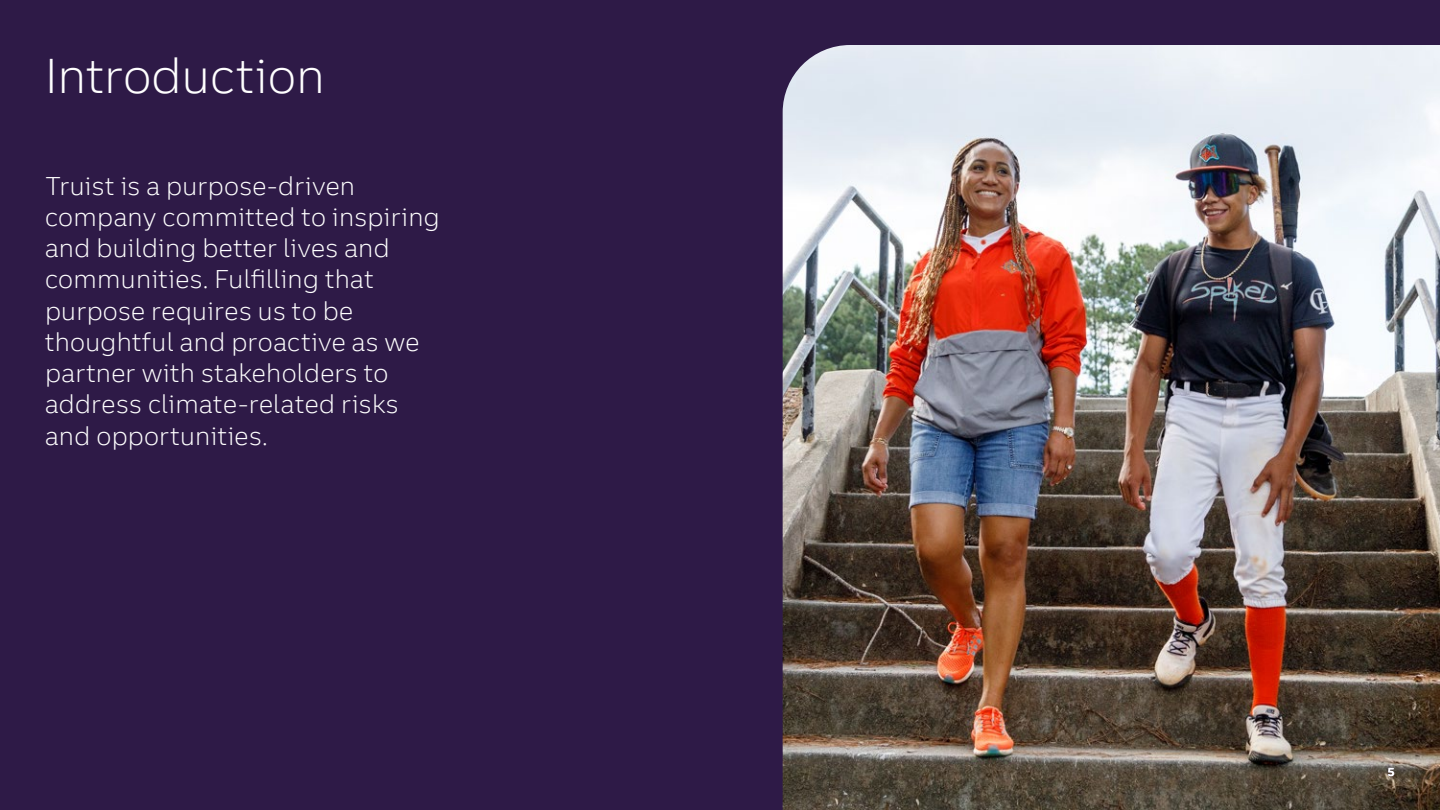
<style>
.page{position:relative;width:1440px;height:810px;background:#2e1a47}
.page>*{position:absolute;margin:0;border:0;box-sizing:border-box;transform-origin:0 0}
.H2-white{font:300 47.5px "Truist Trio";color:#fff}
.Large_body_-_white{font:300 25px/31.2px "Truist Trio";letter-spacing:.01em;color:#fff}
.t1{font:700 11.25px "Truist Trio";color:#fff}
</style>
<div class="page">
<img style="left:783px;top:45px;width:657px;height:765px">
<p class="H2-white" style="left:45px;top:47px;width:282px">Introduction</p>
<p class="Large_body_-_white" style="left:45px;top:170px;width:396px">Truist is a purpose-driven company committed to inspiring and building better lives and communities. Fulfilling that purpose requires us to be thoughtful and proactive as we partner with stakeholders to address climate-related risks and opportunities.</p>
<h1 class="t1" style="left:1388px;top:765px;width:9px">5</h1>
</div>
